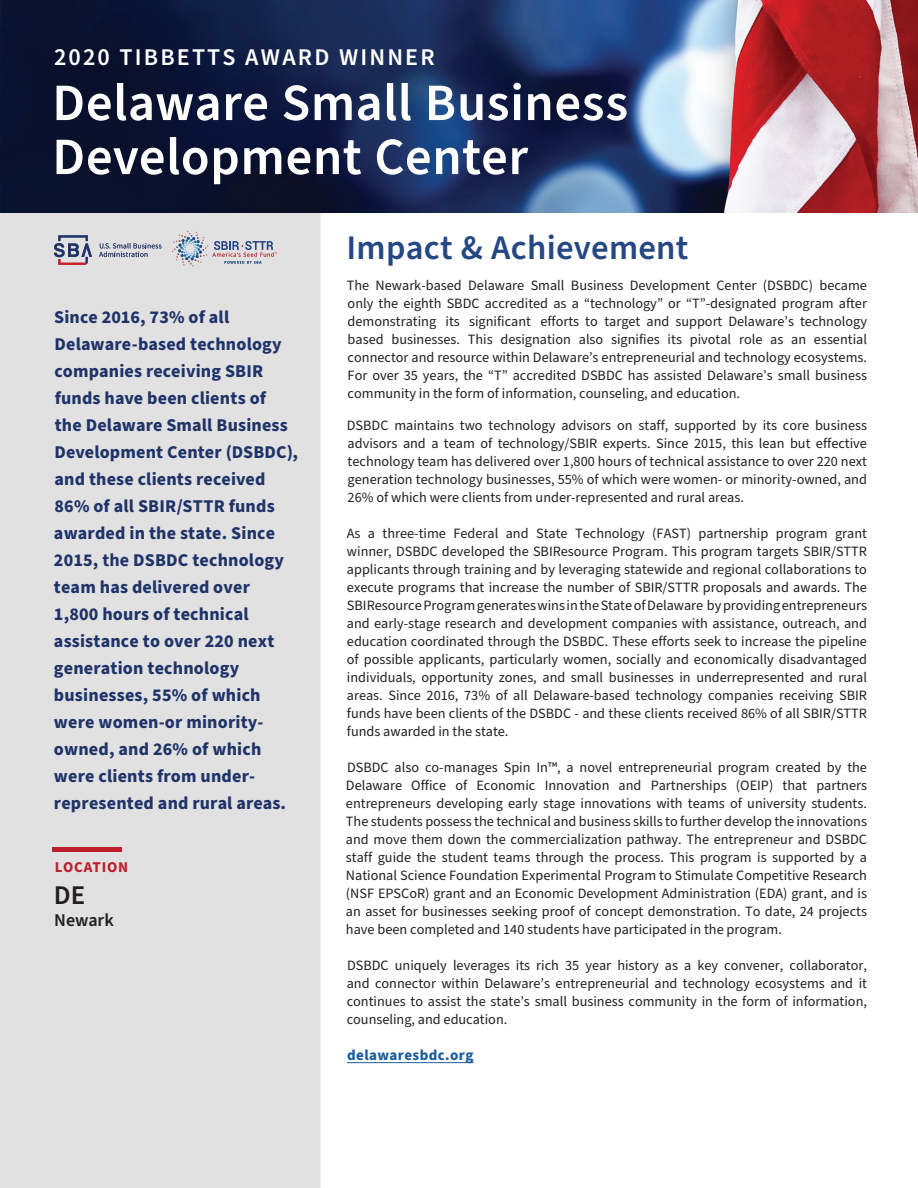
<style>
.page{position:relative;width:918px;height:1188px;background:#fff}
.page>*{position:absolute;margin:0;border:0;box-sizing:border-box;transform-origin:0 0}
.t1{font:600 52.5px/54px "Source Sans Pro";letter-spacing:.01em;color:#fff}
.t2{font:600 34.5px "Source Sans Pro";letter-spacing:.01em;color:#254883}
.t3{font:600 27px "Source Sans Pro";color:#231f20}
.t4{font:600 24px "Source Sans Pro";letter-spacing:.09em;color:#fff}
.t5{font:700 18px/27px "Source Sans Pro";letter-spacing:.01em;color:#1f3369}
.t6{font:600 18px "Source Sans Pro";letter-spacing:-.005em;color:#231f20}
.t7{font:700 15px "Source Sans Pro";letter-spacing:.025em;color:#175d9e}
.t8{font:700 15px "Source Sans Pro";letter-spacing:.05em;color:#be1d2c}
.t9{font:14.25px/18px "Source Sans Pro";color:#231f20;text-align:justify}
</style>
<div class="page">
<img style="left:0;top:0;width:918px;height:212px">
<div style="left:0;top:213px;width:320px;height:975px;background:#e1e1e1"></div>
<div style="left:52px;top:847px;width:70px;height:5px;background:#be1d2c"></div>
<svg style="left:172px;top:231px;width:105px;height:35px"></svg>
<svg style="left:54px;top:235px;width:38px;height:30px"></svg>
<svg style="left:99px;top:243px;width:62px;height:14px"></svg>
<hr style="left:347px;top:1062px;width:127px;height:1px;background:#175d9e">
<p class="t4" style="left:54px;top:41px;width:382px">2020 TIBBETTS AWARD WINNER</p>
<p class="t1" style="left:52px;top:77px;width:577px">Delaware Small Business<br>Development Center</p>
<p class="t5" style="left:54px;top:303px;width:246px">Since 2016, 73% of all<br>Delaware-based technology companies receiving SBIR funds have been clients of<br>the Delaware Small Business<br>Development Center (DSBDC), and these clients received<br>86% of all SBIR/STTR funds awarded in the state. Since<br>2015, the DSBDC technology team has delivered over<br>1,800 hours of technical assistance to over 220 next generation technology businesses, 55% of which were women-or minority&shy;owned, and 26% of which were clients from under&shy;represented and rural areas.</p>
<p class="t8" style="left:55px;top:856px;width:75px">LOCATION</p>
<p class="t3" style="left:54px;top:877px;width:33px">DE</p>
<p class="t6" style="left:54px;top:908px;width:61px">Newark</p>
<p class="t2" style="left:346px;top:224px;width:343px">Impact &amp; Achievement</p>
<p class="t9" style="left:347px;top:277px;width:522px">The Newark-based Delaware Small Business Development Center (DSBDC) became only the eighth SBDC accredited as a “technology” or “T”-designated program after demonstrating its significant efforts to target and support Delaware’s technology based businesses. This designation also signifies its pivotal role as an essential connector and resource within Delaware’s entrepreneurial and technology ecosystems.<br>For over 35 years, the “T” accredited DSBDC has assisted Delaware’s small business community in the form of information, counseling, and education.</p>
<p class="t9" style="left:347px;top:417px;width:522px">DSBDC maintains two technology advisors on staff, supported by its core business advisors and a team of technology/SBIR experts. Since 2015, this lean but effective technology team has delivered over 1,800 hours of technical assistance to over 220 next generation technology businesses, 55% of which were women- or minority-owned, and 26% of which were clients from under-represented and rural areas.</p>
<p class="t9" style="left:347px;top:525px;width:522px">As a three-time Federal and State Technology (FAST) partnership program grant winner, DSBDC developed the SBIResource Program. This program targets SBIR/STTR applicants through training and by leveraging statewide and regional collaborations to execute programs that increase the number of SBIR/STTR proposals and awards. The SBIResource Program generates wins in the State of Delaware by providing entrepreneurs and early-stage research and development companies with assistance, outreach, and education coordinated through the DSBDC. These efforts seek to increase the pipeline of possible applicants, particularly women, socially and economically disadvantaged individuals, opportunity zones, and small businesses in underrepresented and rural areas. Since 2016, 73% of all Delaware-based technology companies receiving SBIR funds have been clients of the DSBDC - and these clients received 86% of all SBIR/STTR funds awarded in the state.</p>
<p class="t9" style="left:346px;top:759px;width:523px">DSBDC also co-manages Spin In™, a novel entrepreneurial program created by the Delaware Office of Economic Innovation and Partnerships (OEIP) that partners entrepreneurs developing early stage innovations with teams of university students.<br>The students possess the technical and business skills to further develop the innovations and move them down the commercialization pathway. The entrepreneur and DSBDC staff guide the student teams through the process. This program is supported by a National Science Foundation Experimental Program to Stimulate Competitive Research (NSF EPSCoR) grant and an Economic Development Administration (EDA) grant, and is an asset for businesses seeking proof of concept demonstration. To date, 24 projects have been completed and 140 students have participated in the program.</p>
<p class="t9" style="left:347px;top:957px;width:522px">DSBDC uniquely leverages its rich 35 year history as a key convener, collaborator, and connector within Delaware’s entrepreneurial and technology ecosystems and it continues to assist the state’s small business community in the form of information, counseling, and education.</p>
<p class="t7" style="left:347px;top:1045px;width:128px">delawaresbdc.org</p>
</div>
